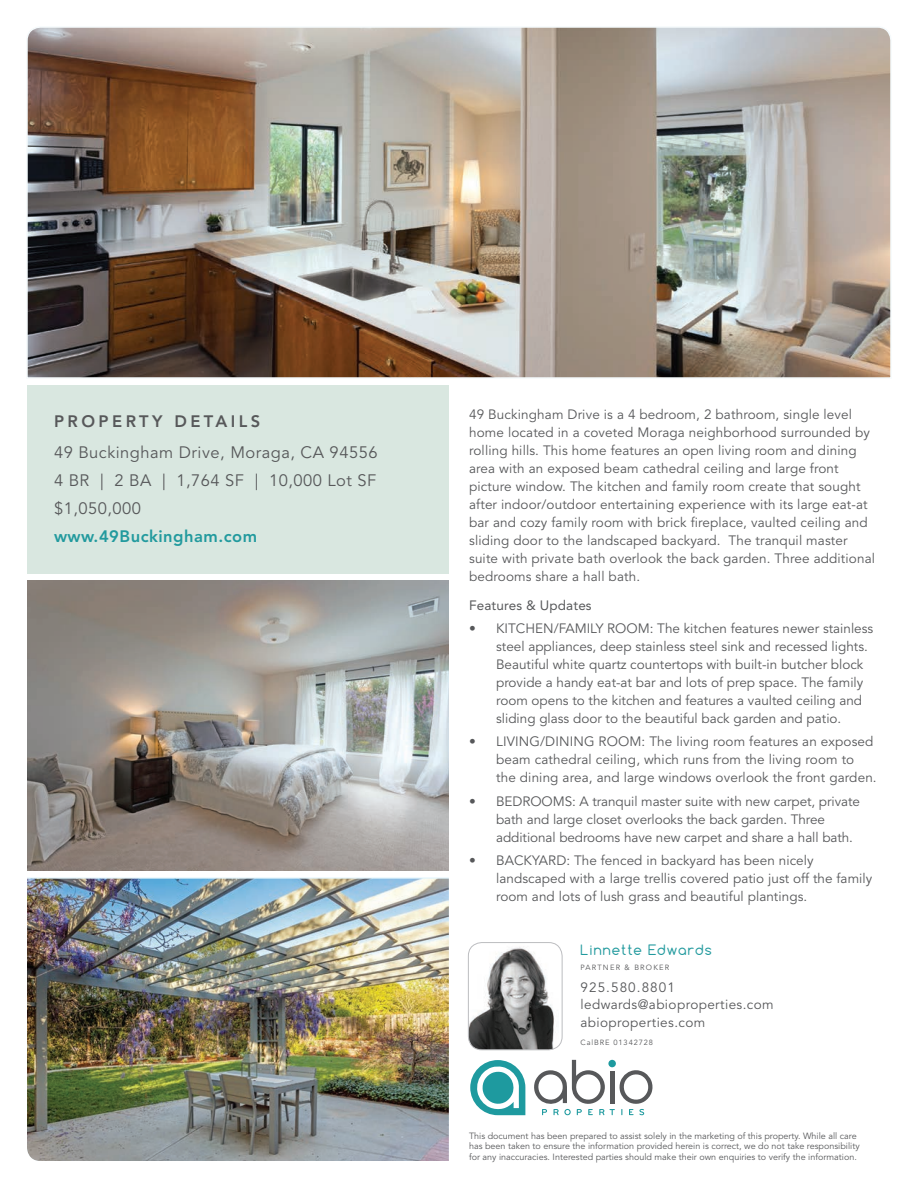
<style>
.page{position:relative;width:918px;height:1188px;background:#fff}
.page>*{position:absolute;margin:0;border:0;box-sizing:border-box;transform-origin:0 0}
.t1{font:16.5px/27.9px "Avenir LT Std";letter-spacing:.03em;color:#57585a;text-align:justify}
.t2{font:800 16.5px "Avenir LT Std";letter-spacing:.03em;color:#229a9e}
.t3{font:800 16.5px "Avenir LT Std";letter-spacing:.21em;color:#57585a}
.t4{font:13.5px/18px "Avenir LT Std";letter-spacing:.01em;color:#57585a}
.t5{font:13.5px/16.5px "Avenir LT Std";letter-spacing:.03em;color:#57585a}
.t6{font:13.5px "Avenir LT Std";letter-spacing:.01em;color:#57585a}
.t7{font:13.5px "Comfortaa";letter-spacing:.08em;color:#229a9e}
.t8{font:9px/10.5px "Avenir LT Std";color:#57585a}
.t9{font:7.5px "Avenir LT Std";letter-spacing:.16em;color:#57585a}
.t10{font:7.5px "Avenir LT Std";letter-spacing:.12em;color:#57585a}
</style>
<div class="page">
<img style="left:27px;top:27px;width:864px;height:351px">
<div style="left:27px;top:385px;width:422px;height:189px;background:#d9e7e0"></div>
<img style="left:27px;top:879px;width:422px;height:282px">
<img style="left:27px;top:580px;width:422px;height:291px">
<svg style="left:470px;top:1060px;width:55px;height:55px"></svg>
<svg style="left:534px;top:1060px;width:118px;height:55px"></svg>
<img style="left:468px;top:943px;width:94px;height:107px">
<div style="left:468px;top:942px;width:94px;height:108px;border:1px solid #bcbdc0;border-radius:14px"></div>
<p class="t3" style="left:54px;top:412px;width:208px">PROPERTY DETAILS</p>
<p class="t1" style="left:54px;top:439px;width:325px">49 Buckingham Drive, Moraga, CA 94556<br>4 BR | 2 BA | 1,764 SF | 10,000 Lot SF $1,050,000</p>
<p class="t2" style="left:54px;top:526px;width:205px">www.49Buckingham.com</p>
<p class="t4" style="left:469px;top:406px;width:407px">49 Buckingham Drive is a 4 bedroom, 2 bathroom, single level home located in a coveted Moraga neighborhood surrounded by rolling hills. This home features an open living room and dining area with an exposed beam cathedral ceiling and large front picture window. The kitchen and family room create that sought after indoor/outdoor entertaining experience with its large eat-at bar and cozy family room with brick fireplace, vaulted ceiling and sliding door to the landscaped backyard. The tranquil master suite with private bath overlook the back garden. Three additional bedrooms share a hall bath.</p>
<p class="t6" style="left:469px;top:597px;width:124px">Features &amp; Updates</p>
<p class="t4" style="left:496px;top:620px;width:379px;text-indent:-27px">• KITCHEN/FAMILY ROOM: The kitchen features newer stainless steel appliances, deep stainless steel sink and recessed lights.<br>Beautiful white quartz countertops with built-in butcher block provide a handy eat-at bar and lots of prep space. The family room opens to the kitchen and features a vaulted ceiling and sliding glass door to the beautiful back garden and patio.</p>
<p class="t4" style="left:496px;top:733px;width:382px;text-indent:-27px">• LIVING/DINING ROOM: The living room features an exposed beam cathedral ceiling, which runs from the living room to the dining area, and large windows overlook the front garden.</p>
<p class="t4" style="left:496px;top:793px;width:365px;text-indent:-27px">• BEDROOMS: A tranquil master suite with new carpet, private bath and large closet overlooks the back garden. Three additional bedrooms have new carpet and share a hall bath.</p>
<p class="t4" style="left:496px;top:852px;width:378px;text-indent:-27px">• BACKYARD: The fenced in backyard has been nicely landscaped with a large trellis covered patio just off the family room and lots of lush grass and beautiful plantings.</p>
<p class="t7" style="left:580px;top:942px;width:133px">Linnette Edwards</p>
<p class="t9" style="left:580px;top:963px;width:90px">PARTNER &amp; BROKER</p>
<p class="t5" style="left:580px;top:980px;width:195px">925.580.8801 ledwards@abioproperties.com</p>
<p class="t5" style="left:580px;top:1014px;width:126px">abioproperties.com</p>
<p class="t10" style="left:580px;top:1038px;width:74px">CalBRE 01342728</p>
<p class="t8" style="left:469px;top:1130px;width:392px">This document has been prepared to assist solely in the marketing of this property. While all care has been taken to ensure the information provided herein is correct, we do not take responsibility for any inaccuracies. Interested parties should make their own enquiries to verify the information.</p>
</div>
